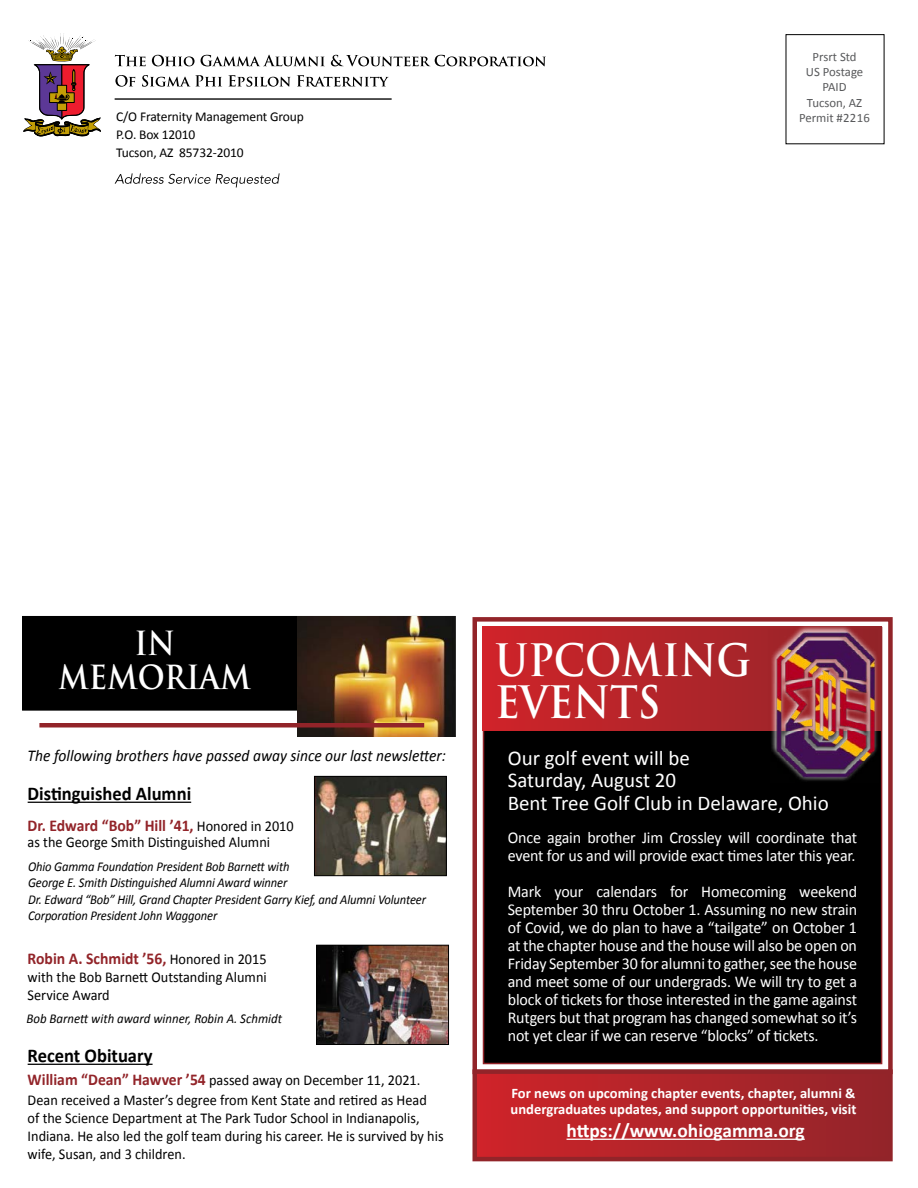
<style>
.page{position:relative;width:918px;height:1188px;background:#fff}
.page>*{position:absolute;margin:0;border:0;box-sizing:border-box;transform-origin:0 0}
.t1{font:700 43.5px/42px "Trajan Pro";color:#fff;scale:.9 1}
.t2{font:700 32.4px/34.5px "Trajan Pro";color:#fff;text-align:center;scale:.9 1}
.t3{font:21px/22.5px "Calibri";color:#fff}
.t4{font:700 19.5px "Calibri";color:#000;scale:.95 1}
.t5{font:700 19.5px "Calibri";color:#fff}
.t6{font:16.5px/18px "Calibri";letter-spacing:-.01em;color:#fff}
.t7{font:700 16.5px "Calibri";color:#922429;scale:.95 1}
.t8{font:italic 16.5px "Calibri";color:#000;scale:.94 1}
.t9{font:15px/18px "Calibri";color:#000;scale:.95 1}
.t10{font:700 14.55px/16.2px "Calibri";color:#fff}
.t11{font:italic 13.5px/16.5px "Calibri";letter-spacing:-.01em;color:#000;scale:.93 1}
.t12{font:13.5px/18px "Calibri";letter-spacing:-.01em;color:#000}
.t13{font:italic 13.5px "Calibri";letter-spacing:-.01em;color:#000;scale:.95 1}
.t14{font:12.75px/15.3px "Calibri";color:#58595b;text-align:center}
.s1{font-weight:400;font-size:15px;color:#000}
.s2{font-weight:700;font-size:16.5px;color:#922429}
</style>
<div class="page">
<div style="left:484px;top:628px;width:398px;height:436px;background:#000"></div>
<div style="left:472px;top:617px;width:421px;height:457px;border:4px solid #922429"></div>
<svg style="left:483px;top:626px;width:399px;height:104px"></svg>
<svg style="left:770px;top:626px;width:109px;height:105px"></svg>
<img style="left:768px;top:629px;width:110px;height:152px">
<div style="left:23px;top:617px;width:432px;height:93px;background:#000"></div>
<div style="left:22px;top:616px;width:434px;height:95px;border:1px solid #000"></div>
<img style="left:297px;top:616px;width:158px;height:121px">
<hr style="left:28px;top:802px;width:163px;height:1px;background:#000">
<hr style="left:28px;top:1064px;width:125px;height:1px;background:#000">
<div style="left:39px;top:723px;width:385px;height:5px;background:#922429"></div>
<img style="left:316px;top:778px;width:129px;height:96px">
<div style="left:314px;top:776px;width:133px;height:100px;border:1px solid #000"></div>
<img style="left:318px;top:947px;width:129px;height:96px">
<div style="left:316px;top:945px;width:133px;height:100px;border:1px solid #000"></div>
<svg style="left:23px;top:33px;width:78px;height:103px"></svg>
<svg style="left:115px;top:173px;width:165px;height:15px"></svg>
<svg style="left:115px;top:75px;width:274px;height:12px"></svg>
<svg style="left:115px;top:55px;width:431px;height:11px"></svg>
<hr style="left:115px;top:98px;width:277px;height:2px;background:#000">
<div style="left:475px;top:1072px;width:415px;height:87px;background:linear-gradient(to right,#cf252a,#93262b)"></div>
<div style="left:472px;top:1069px;width:421px;height:92px;border:4px solid #922429"></div>
<hr style="left:567px;top:1139px;width:238px;height:1px;background:#fff">
<p class="t14" style="left:806px;top:48px;width:59px">Prsrt Std<br>US Postage<br>PAID<br>Tucson, AZ</p>
<p class="t12" style="left:116px;top:108px;width:189px">C/O Fraternity Management Group</p>
<p class="t14" style="left:799px;top:110px;width:72px">Permit #2216</p>
<p class="t12" style="left:116px;top:126px;width:129px">P.O. Box 12010<br>Tucson, AZ 85732-2010</p>
<h2 class="t2" style="left:59px;top:626px;width:215px">IN<br>MEMORIAM</h2>
<p class="t8" style="left:28px;top:744px;width:447px">The following brothers have passed away since our last newsletter:</p>
<p class="t4" style="left:28px;top:780px;width:174px">Distinguished Alumni</p>
<p class="t7" style="left:28px;top:813px;width:282px">Dr. Edward “Bob” Hill ’41, <span class="s1">Honored in 2010</span></p>
<p class="t9" style="left:28px;top:833px;width:257px">as the George Smith Distinguished Alumni</p>
<p class="t11" style="left:28px;top:857px;width:429px">Ohio Gamma Foundation President Bob Barnett with<br>George E. Smith Distinguished Alumni Award winner<br>Dr. Edward “Bob” Hill, Grand Chapter President Garry Kief, and Alumni Volunteer Corporation President John Waggoner</p>
<p class="t7" style="left:28px;top:947px;width:253px">Robin A. Schmidt ’56, <span class="s1">Honored in 2015</span></p>
<p class="t9" style="left:28px;top:968px;width:253px">with the Bob Barnett Outstanding Alumni<br>Service Award</p>
<p class="t13" style="left:27px;top:1009px;width:270px">Bob Barnett with award winner, Robin A. Schmidt</p>
<p class="t4" style="left:28px;top:1042px;width:133px">Recent Obituary</p>
<p class="t9" style="left:28px;top:1070px;width:422px;line-height:19.5px"><span class="s2">William “Dean” Hawver ’54</span> passed away on December 11, 2021.<br>Dean received a Master’s degree from Kent State and retired as Head</p>
<p class="t9" style="left:28px;top:1108px;width:439px">of the Science Department at The Park Tudor School in Indianapolis,<br>Indiana. He also led the golf team during his career. He is survived by his wife, Susan, and 3 children.</p>
<h1 class="t1" style="left:495px;top:640px;width:286px">UPCOMING<br>EVENTS</h1>
<p class="t3" style="left:508px;top:746px;width:323px">Our golf event will be<br>Saturday, August 20<br>Bent Tree Golf Club in Delaware, Ohio</p>
<p class="t6" style="left:508px;top:828px;width:351px">Once again brother Jim Crossley will coordinate that event for us and will provide exact times later this year.</p>
<p class="t6" style="left:508px;top:882px;width:351px;text-align:justify">Mark your calendars for Homecoming weekend September 30 thru October 1. Assuming no new strain of Covid, we do plan to have a “tailgate” on October 1 at the chapter house and the house will also be open on Friday September 30 for alumni to gather, see the house and meet some of our undergrads. We will try to get a block of tickets for those interested in the game against Rutgers but that program has changed somewhat so it’s not yet clear if we can reserve “blocks” of tickets.</p>
<p class="t10" style="left:511px;top:1084px;width:347px">For news on upcoming chapter events, chapter, alumni &amp; undergraduates updates, and support opportunities, visit</p>
<p class="t5" style="left:567px;top:1117px;width:240px">https://www.ohiogamma.org</p>
</div>
